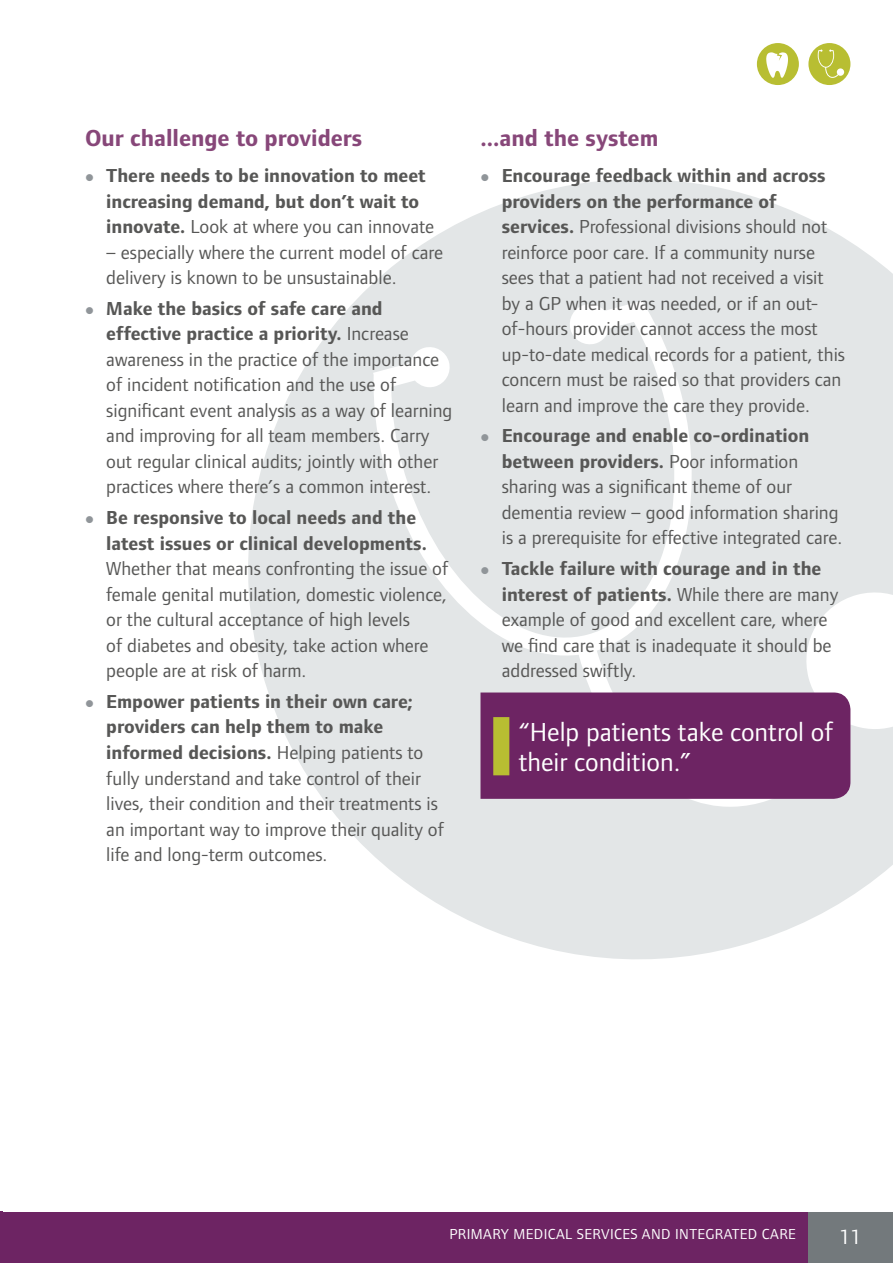
<style>
.page{position:relative;width:893px;height:1263px;background:#fff}
.page>*{position:absolute;margin:0;border:0;box-sizing:border-box;transform-origin:0 0}
.t1{font:27px/30px "Foundry Form Sans";color:#fff}
.t2{font:700 24px "Foundry Form Sans";color:#874779}
.t3{font:21px "Foundry Form Sans";color:#fff}
.t4{font:19.5px/25.5px "Foundry Form Sans";color:#575756}
.t5{font:700 19.5px/25.5px "Foundry Form Sans";color:#575756}
.t6{font:15px "Foundry Form Sans";letter-spacing:.025em;color:#fff}
.s1{font-weight:400}
.s2{font-weight:700}
</style>
<div class="page">
<div style="left:0;top:1212px;width:893px;height:51px;background:#6d2463"></div>
<div style="left:808px;top:1212px;width:85px;height:51px;background:#73797c"></div>
<svg style="left:808px;top:43px;width:42px;height:42px"></svg>
<svg style="left:757px;top:43px;width:42px;height:42px"></svg>
<svg style="left:248px;top:179px;width:645px;height:780px;fill:#e3e6e7"></svg>
<div style="left:480px;top:692px;width:370px;height:107px;background:#6d2463"></div>
<div style="left:493px;top:717px;width:16px;height:58px;background:#b8be32"></div>
<svg style="left:481px;top:179px;width:7px;height:2px"></svg>
<svg style="left:481px;top:434px;width:7px;height:8px"></svg>
<svg style="left:481px;top:567px;width:7px;height:7px"></svg>
<p class="t2" style="left:85px;top:125px;width:279px">Our challenge to providers</p>
<p class="t5" style="left:106px;top:163px;width:329px">There needs to be innovation to meet increasing demand, but don’t wait to innovate. <span class="s1">Look at where you can innovate</span></p>
<p class="t4" style="left:106px;top:239px;width:338px">– especially where the current model of care delivery is known to be unsustainable.</p>
<p class="t4" style="left:106px;top:295px;width:348px"><span class="s2">Make the basics of safe care and effective practice a priority.</span> Increase awareness in the practice of the importance of incident notification and the use of significant event analysis as a way of learning and improving for all team members. Carry out regular clinical audits; jointly with other practices where there’s a common interest.</p>
<p class="t5" style="left:106px;top:505px;width:322px">Be responsive to local needs and the latest issues or clinical developments.</p>
<p class="t4" style="left:106px;top:556px;width:343px">Whether that means confronting the issue of female genital mutilation, domestic violence, or the cultural acceptance of high levels<br>of diabetes and obesity, take action where people are at risk of harm.</p>
<p class="t4" style="left:106px;top:688px;width:339px"><span class="s2">Empower patients in their own care; providers can help them to make informed decisions.</span> Helping patients to fully understand and take control of their lives, their condition and their treatments is an important way to improve their quality of life and long-term outcomes.</p>
<p class="t2" style="left:480px;top:125px;width:179px">...and the system</p>
<p class="t4" style="left:502px;top:163px;width:345px"><span class="s2">Encourage feedback within and across providers on the performance of services.</span> Professional divisions should not reinforce poor care. If a community nurse sees that a patient had not received a visit by a GP when it was needed, or if an out&shy;of-hours provider cannot access the most up-to-date medical records for a patient, this concern must be raised so that providers can learn and improve the care they provide.</p>
<p class="t4" style="left:502px;top:423px;width:342px"><span class="s2">Encourage and enable co-ordination between providers.</span> Poor information sharing was a significant theme of our dementia review – good information sharing is a prerequisite for effective integrated care.</p>
<p class="t4" style="left:502px;top:556px;width:338px"><span class="s2">Tackle failure with courage and in the interest of patients.</span> While there are many example of good and excellent care, where we find care that is inadequate it should be addressed swiftly.</p>
<h1 class="t1" style="left:519px;top:717px;width:316px">“Help patients take control of their condition.”</h1>
<p class="t6" style="left:449px;top:1225px;width:348px">PRIMARY MEDICAL SERVICES AND INTEGRATED CARE</p>
<p class="t3" style="left:840px;top:1225px;width:23px">11</p>
</div>
